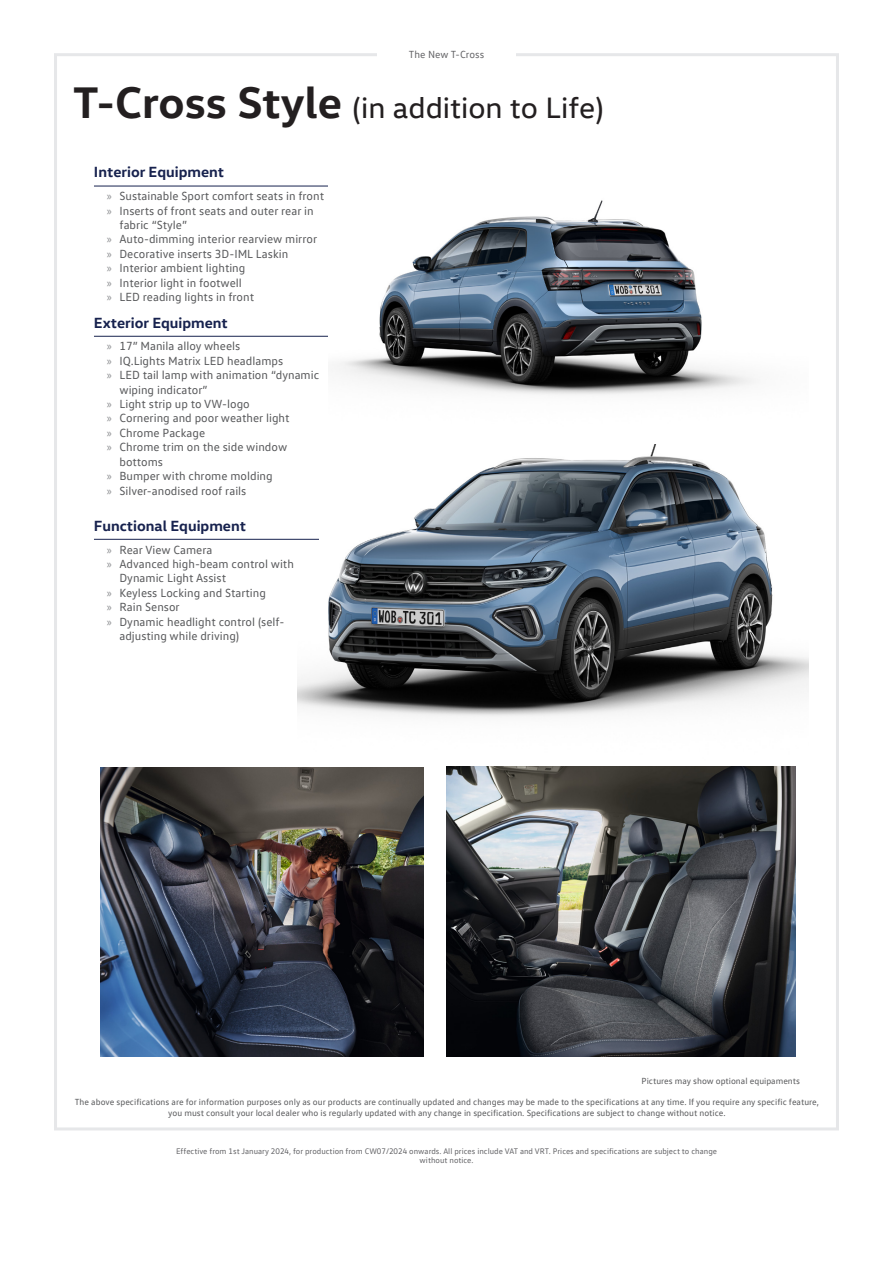
<style>
.page{position:relative;width:893px;height:1263px;background:#fff}
.page>*{position:absolute;margin:0;border:0;box-sizing:border-box;transform-origin:0 0}
.Page_heading{font:30px "VW Head";color:#231f20}
.List_headings_-_spac{font:700 15px "VW Head";color:#17224e}
.t1{font:12px/14.4px "VW Text";color:#57585a}
.t2{font:10.5px "VW Text";color:#636366}
.t3{font:9px/10.8px "VW Text";color:#57585a;text-align:center}
.t4{font:8.25px/9.9px "VW Text";color:#636366;text-align:center}
.s1{font-weight:700;font-size:45px}
.s2{font-family:"Myriad Pro";color:#87898c}
</style>
<div class="page">
<hr style="left:94px;top:186px;width:235px;height:1px;background:#17224e">
<hr style="left:94px;top:336px;width:235px;height:1px;background:#17224e">
<img style="left:298px;top:444px;width:510px;height:273px">
<hr style="left:94px;top:539px;width:225px;height:1px;background:#17224e">
<img style="left:100px;top:767px;width:323px;height:289px">
<img style="left:337px;top:200px;width:417px;height:195px">
<img style="left:447px;top:767px;width:349px;height:289px">
<p class="t2" style="left:409px;top:47px;width:77px">The New T-Cross</p>
<p class="Page_heading" style="left:73px;top:89px;width:532px"><span class="s1">T-Cross Style</span> (in addition to Life)</p>
<p class="List_headings_-_spac" style="left:94px;top:162px;width:132px">Interior Equipment</p>
<p class="t1" style="left:107px;top:189px;width:219px"><span class="s2">»</span> Sustainable Sport comfort seats in front</p>
<p class="t1" style="left:119px;top:203px;width:196px;text-indent:-13px"><span class="s2">»</span> Inserts of front seats and outer rear in fabric “Style”</p>
<p class="t1" style="left:107px;top:232px;width:212px"><span class="s2">»</span> Auto-dimming interior rearview mirror</p>
<p class="t1" style="left:107px;top:246px;width:183px"><span class="s2">»</span> Decorative inserts 3D-IML Laskin</p>
<p class="t1" style="left:107px;top:261px;width:140px"><span class="s2">»</span> Interior ambient lighting</p>
<p class="t1" style="left:107px;top:275px;width:137px"><span class="s2">»</span> Interior light in footwell</p>
<p class="t1" style="left:107px;top:289px;width:149px"><span class="s2">»</span> LED reading lights in front</p>
<p class="List_headings_-_spac" style="left:94px;top:313px;width:135px">Exterior Equipment</p>
<p class="t1" style="left:107px;top:339px;width:135px"><span class="s2">»</span> 17” Manila alloy wheels</p>
<p class="t1" style="left:107px;top:353px;width:178px"><span class="s2">»</span> IQ.Lights Matrix LED headlamps</p>
<p class="t1" style="left:119px;top:368px;width:201px;text-indent:-13px"><span class="s2">»</span> LED tail lamp with animation “dynamic wiping indicator”</p>
<p class="t1" style="left:107px;top:396px;width:145px"><span class="s2">»</span> Light strip up to VW-logo</p>
<p class="t1" style="left:107px;top:411px;width:184px"><span class="s2">»</span> Cornering and poor weather light</p>
<p class="t1" style="left:107px;top:425px;width:100px"><span class="s2">»</span> Chrome Package</p>
<p class="t1" style="left:119px;top:440px;width:169px;text-indent:-13px"><span class="s2">»</span> Chrome trim on the side window bottoms</p>
<p class="t1" style="left:107px;top:468px;width:167px"><span class="s2">»</span> Bumper with chrome molding</p>
<p class="t1" style="left:107px;top:483px;width:141px"><span class="s2">»</span> Silver-anodised roof rails</p>
<p class="List_headings_-_spac" style="left:94px;top:516px;width:153px">Functional Equipment</p>
<p class="t1" style="left:107px;top:542px;width:107px"><span class="s2">»</span> Rear View Camera</p>
<p class="t1" style="left:119px;top:556px;width:176px;text-indent:-13px"><span class="s2">»</span> Advanced high-beam control with<br>Dynamic Light Assist</p>
<p class="t1" style="left:107px;top:585px;width:161px"><span class="s2">»</span> Keyless Locking and Starting</p>
<p class="t1" style="left:107px;top:599px;width:75px"><span class="s2">»</span> Rain Sensor</p>
<p class="t1" style="left:119px;top:614px;width:166px;text-indent:-13px"><span class="s2">»</span> Dynamic headlight control (self&shy;adjusting while driving)</p>
<p class="t3" style="left:642px;top:1075px;width:160px">Pictures may show optional equipaments</p>
<p class="t3" style="left:75px;top:1097px;width:746px">The above specifications are for information purposes only as our products are continually updated and changes may be made to the specifications at any time. If you require any specific feature, you must consult your local dealer who is regularly updated with any change in specification. Specifications are subject to change without notice.</p>
<p class="t4" style="left:176px;top:1145px;width:542px">Effective from 1st January 2024, for production from CW07/2024 onwards. All prices include VAT and VRT. Prices and specifications are subject to change without notice.</p>
</div>
